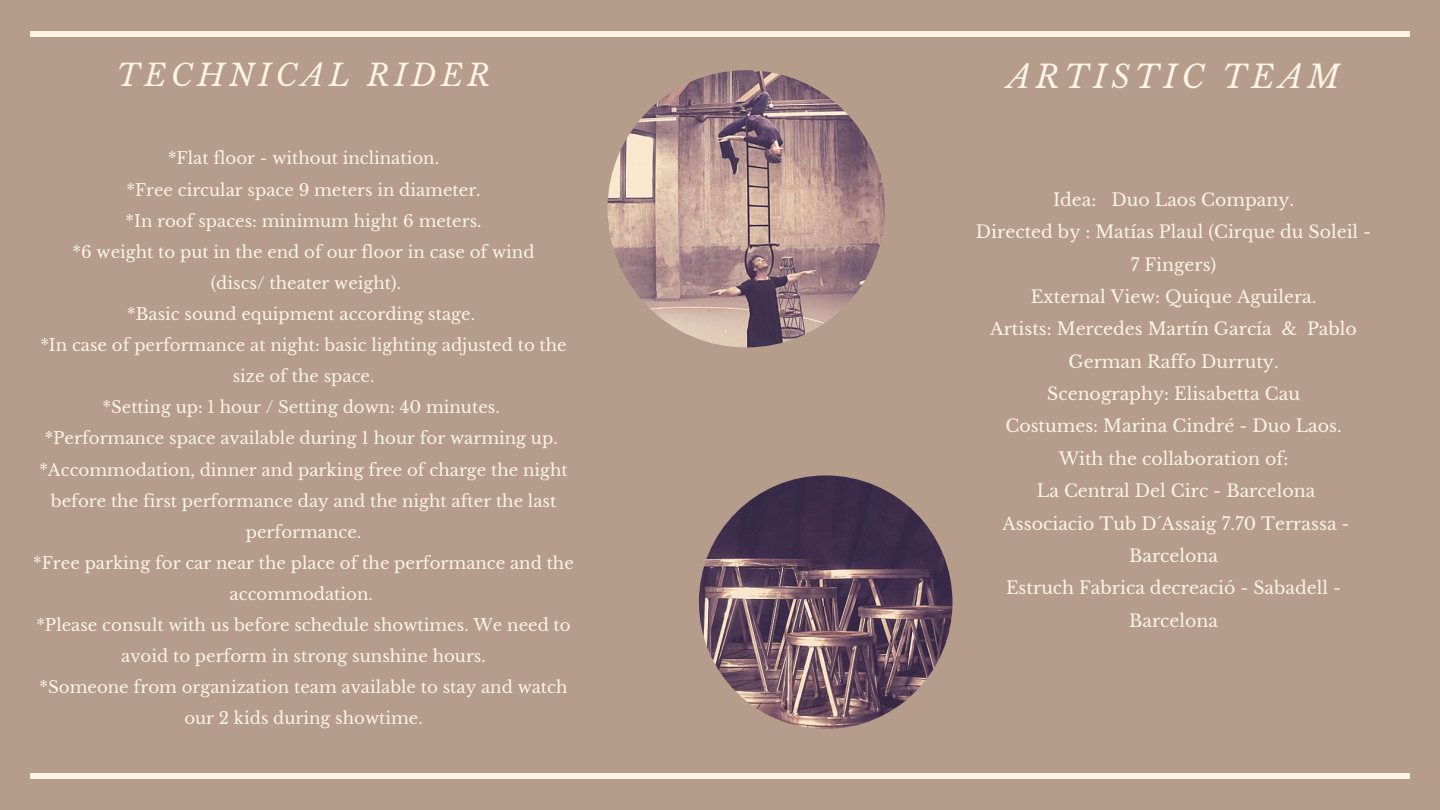
<style>
.page{position:relative;width:1440px;height:810px;background:#b69c8b}
.page>*{position:absolute;margin:0;border:0;box-sizing:border-box;transform-origin:0 0}
.t1{font:italic 31.3px "Libre Baskerville";letter-spacing:.15em;color:#fdf4e4}
.t2{font:italic 29.9px "Libre Baskerville";letter-spacing:.15em;color:#fdf4e4}
.t3{font:17.4px/32.4px "Libre Baskerville";color:#fdf4e4;text-align:center}
.t4{font:16.6px/31.1px "Libre Baskerville";color:#fdf4e4;text-align:center}
</style>
<div class="page">
<div style="left:30px;top:32px;width:1380px;height:5px;background:#fdf4e4"></div>
<div style="left:30px;top:773px;width:1380px;height:5px;background:#fdf4e4"></div>
<img style="left:608px;top:70px;width:277px;height:277px;border-radius:50%">
<img style="left:699px;top:475px;width:253px;height:254px;border-radius:50%">
<h2 class="t2" style="left:117px;top:57px;width:375px">TECHNICAL RIDER</h2>
<p class="t4" style="left:33px;top:143px;width:542px">*Flat floor - without inclination.<br>*Free circular space 9 meters in diameter.<br>*In roof spaces: minimum hight 6 meters.<br>*6 weight to put in the end of our floor in case of wind<br>(discs/ theater weight).<br>*Basic sound equipment according stage.<br>*In case of performance at night: basic lighting adjusted to the size of the space.<br>*Setting up: 1 hour / Setting down: 40 minutes.<br>*Performance space available during 1 hour for warming up. *Accommodation, dinner and parking free of charge the night before the first performance day and the night after the last performance.<br>*Free parking for car near the place of the performance and the accommodation.<br>*Please consult with us before schedule showtimes. We need to avoid to perform in strong sunshine hours.<br>*Someone from organization team available to stay and watch our 2 kids during showtime.</p>
<h1 class="t1" style="left:1007px;top:57px;width:334px">ARTISTIC TEAM</h1>
<p class="t3" style="left:976px;top:183px;width:397px">Idea: Duo Laos Company.<br>Directed by : Matías Plaul (Cirque du Soleil -<br>7 Fingers)<br>External View: Quique Aguilera.<br>Artists: Mercedes Martín García &amp; Pablo<br>German Raffo Durruty.<br>Scenography: Elisabetta Cau<br>Costumes: Marina Cindré - Duo Laos.<br>With the collaboration of:<br>La Central Del Circ - Barcelona<br>Associacio Tub D´Assaig 7.70 Terrassa -<br>Barcelona<br>Estruch Fabrica decreació - Sabadell -<br>Barcelona</p>
</div>
